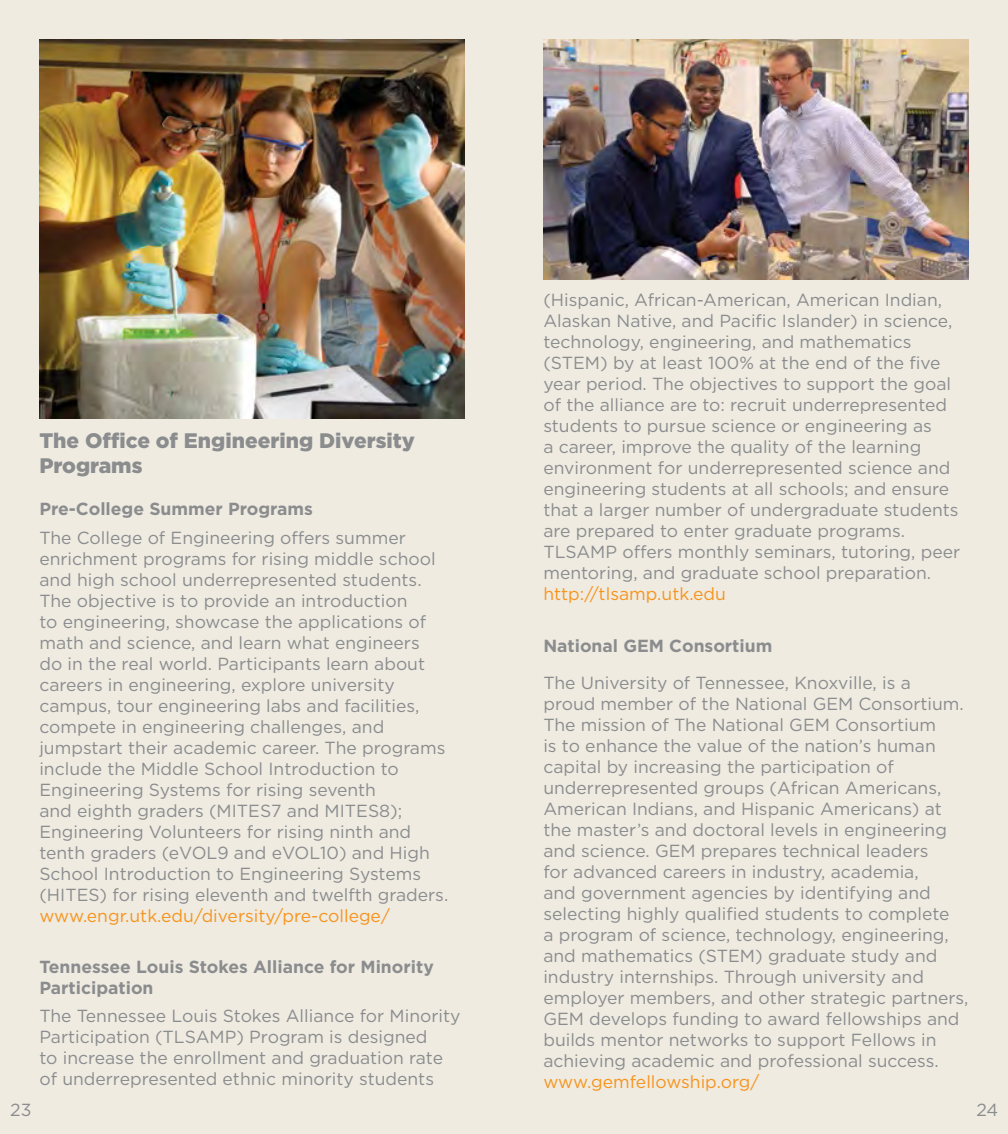
<style>
.page{position:relative;width:1008px;height:1134px;background:#efebe1}
.page>*{position:absolute;margin:0;border:0;box-sizing:border-box;transform-origin:0 0}
.t1{font:900 21px/25.2px "Gotham";color:#8a8c8e}
.t2{font:17.5px/21px "Gotham";color:#8a8c8e}
.t3{font:700 17.5px/21px "Gotham";color:#8a8c8e}
.t4{font:17.5px "Gotham";color:#f7941e}
</style>
<div class="page">
<img style="left:39px;top:39px;width:426px;height:379px">
<img style="left:543px;top:39px;width:426px;height:240px">
<p class="t1" style="left:39px;top:427px;width:377px">The Office of Engineering Diversity<br>Programs</p>
<p class="t3" style="left:39px;top:498px;width:275px">Pre-College Summer Programs</p>
<p class="t2" style="left:39px;top:527px;width:410px">The College of Engineering offers summer enrichment programs for rising middle school and high school underrepresented students.<br>The objective is to provide an introduction<br>to engineering, showcase the applications of math and science, and learn what engineers<br>do in the real world. Participants learn about careers in engineering, explore university campus, tour engineering labs and facilities, compete in engineering challenges, and jumpstart their academic career. The programs include the Middle School Introduction to Engineering Systems for rising seventh<br>and eighth graders (MITES7 and MITES8); Engineering Volunteers for rising ninth and tenth graders (eVOL9 and eVOL10) and High School Introduction to Engineering Systems (HITES) for rising eleventh and twelfth graders.</p>
<p class="t4" style="left:39px;top:904px;width:352px">www.engr.utk.edu/diversity/pre-college/</p>
<p class="t3" style="left:39px;top:956px;width:396px">Tennessee Louis Stokes Alliance for Minority<br>Participation</p>
<p class="t2" style="left:39px;top:1005px;width:423px">The Tennessee Louis Stokes Alliance for Minority Participation (TLSAMP) Program is designed<br>to increase the enrollment and graduation rate of underrepresented ethnic minority students</p>
<p class="t2" style="left:543px;top:289px;width:418px">(Hispanic, African-American, American Indian, Alaskan Native, and Pacific Islander) in science, technology, engineering, and mathematics (STEM) by at least 100% at the end of the five year period. The objectives to support the goal of the alliance are to: recruit underrepresented students to pursue science or engineering as<br>a career, improve the quality of the learning environment for underrepresented science and engineering students at all schools; and ensure that a larger number of undergraduate students are prepared to enter graduate programs.<br>TLSAMP offers monthly seminars, tutoring, peer mentoring, and graduate school preparation.</p>
<p class="t4" style="left:543px;top:583px;width:184px">http://tlsamp.utk.edu</p>
<p class="t3" style="left:543px;top:635px;width:231px">National GEM Consortium</p>
<p class="t2" style="left:543px;top:672px;width:427px">The University of Tennessee, Knoxville, is a<br>proud member of the National GEM Consortium.<br>The mission of The National GEM Consortium<br>is to enhance the value of the nation’s human capital by increasing the participation of underrepresented groups (African Americans, American Indians, and Hispanic Americans) at the master’s and doctoral levels in engineering and science. GEM prepares technical leaders<br>for advanced careers in industry, academia,<br>and government agencies by identifying and selecting highly qualified students to complete<br>a program of science, technology, engineering, and mathematics (STEM) graduate study and industry internships. Through university and employer members, and other strategic partners, GEM develops funding to award fellowships and builds mentor networks to support Fellows in achieving academic and professional success.</p>
<p class="t4" style="left:543px;top:1070px;width:217px">www.gemfellowship.org/</p>
<p class="t2" style="left:10px;top:1099px;width:23px">23</p>
<p class="t2" style="left:977px;top:1099px;width:23px">24</p>
</div>
